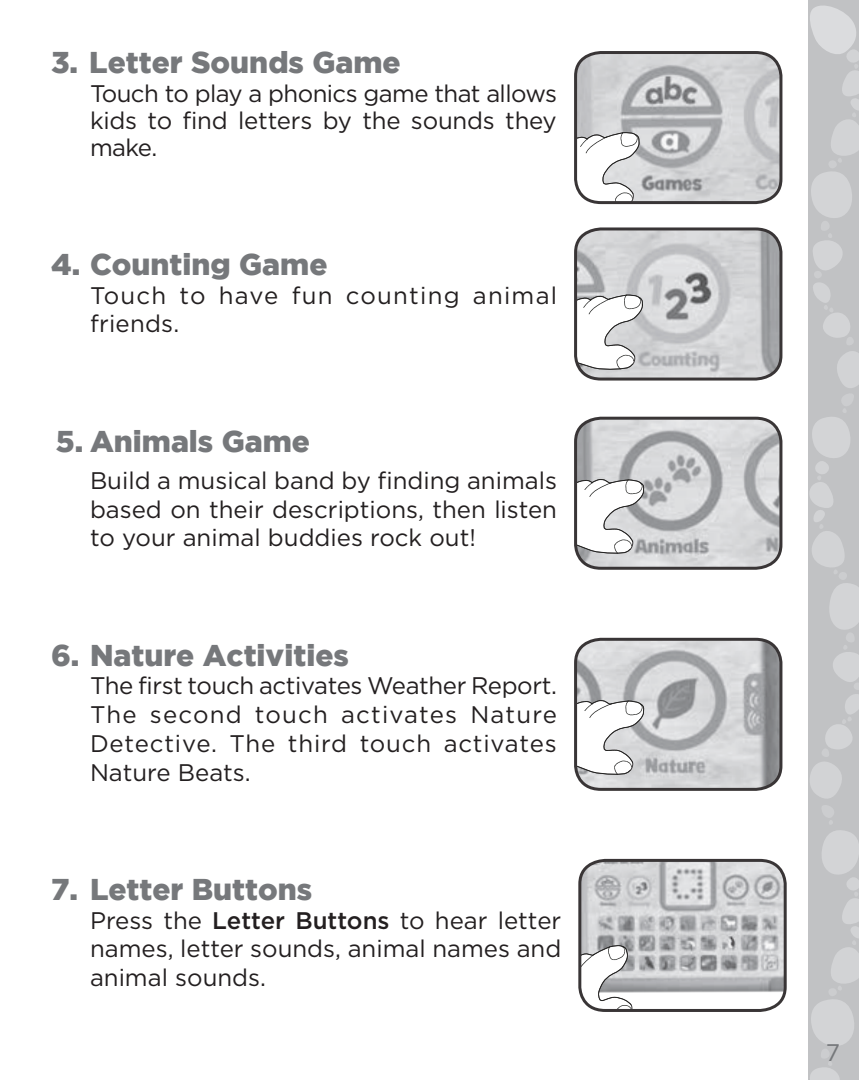
<style>
.page{position:relative;width:859px;height:1080px;background:#fff}
.page>*{position:absolute;margin:0;border:0;box-sizing:border-box;transform-origin:0 0}
.t1{font:900 30px "Gotham";color:#76787b}
.t2{font:24px/28.8px "Gotham HTF";color:#231f20;text-align:justify}
.t3{font:24px/28.8px "Gotham HTF";letter-spacing:.05em;color:#231f20}
.t4{font:24px "Gotham HTF";color:#76787b}
.s1{font-weight:500}
</style>
<div class="page">
<svg style="left:808px;top:0;width:51px;height:1080px;background:#c7c8ca"></svg>
<img style="left:576px;top:639px;width:205px;height:150px">
<svg style="left:578px;top:700px;width:66px;height:75px"></svg>
<div style="left:574px;top:638px;width:208px;height:153px;border:3px solid #231f20;border-radius:25px"></div>
<img style="left:580px;top:860px;width:205px;height:141px">
<svg style="left:580px;top:945px;width:53px;height:65px"></svg>
<div style="left:578px;top:859px;width:209px;height:153px;border:3px solid #231f20;border-radius:25px"></div>
<img style="left:576px;top:53px;width:205px;height:149px">
<svg style="left:576px;top:132px;width:64px;height:71px"></svg>
<div style="left:574px;top:51px;width:208px;height:153px;border:3px solid #231f20;border-radius:25px"></div>
<img style="left:576px;top:231px;width:205px;height:146px">
<svg style="left:576px;top:294px;width:67px;height:76px"></svg>
<div style="left:574px;top:227px;width:208px;height:154px;border:3px solid #231f20;border-radius:25px"></div>
<img style="left:576px;top:418px;width:205px;height:148px">
<svg style="left:578px;top:479px;width:66px;height:75px"></svg>
<div style="left:574px;top:417px;width:208px;height:153px;border:3px solid #231f20;border-radius:25px"></div>
<p class="t1" style="left:51px;top:45px;width:351px">3. Letter Sounds Game</p>
<p class="t2" style="left:90px;top:79px;width:468px;line-height:27px">Touch to play a phonics game that allows kids to find letters by the sounds they make.</p>
<p class="t1" style="left:51px;top:247px;width:278px">4. Counting Game</p>
<p class="t3" style="left:90px;top:280px;width:469px">Touch to have fun counting animal friends.</p>
<p class="t1" style="left:56px;top:424px;width:256px">5. Animals Game</p>
<p class="t2" style="left:90px;top:466px;width:469px">Build a musical band by finding animals based on their descriptions, then listen to your animal buddies rock out!</p>
<p class="t1" style="left:51px;top:638px;width:299px">6. Nature Activities</p>
<p class="t2" style="left:90px;top:671px;width:469px">The first touch activates Weather Report.<br>The second touch activates Nature Detective. The third touch activates Nature Beats.</p>
<p class="t1" style="left:51px;top:872px;width:263px">7. Letter Buttons</p>
<p class="t2" style="left:90px;top:905px;width:473px">Press the <span class="s1">Letter Buttons</span> to hear letter names, letter sounds, animal names and animal sounds.</p>
<p class="t4" style="left:826px;top:1039px;width:16px">7</p>
</div>
